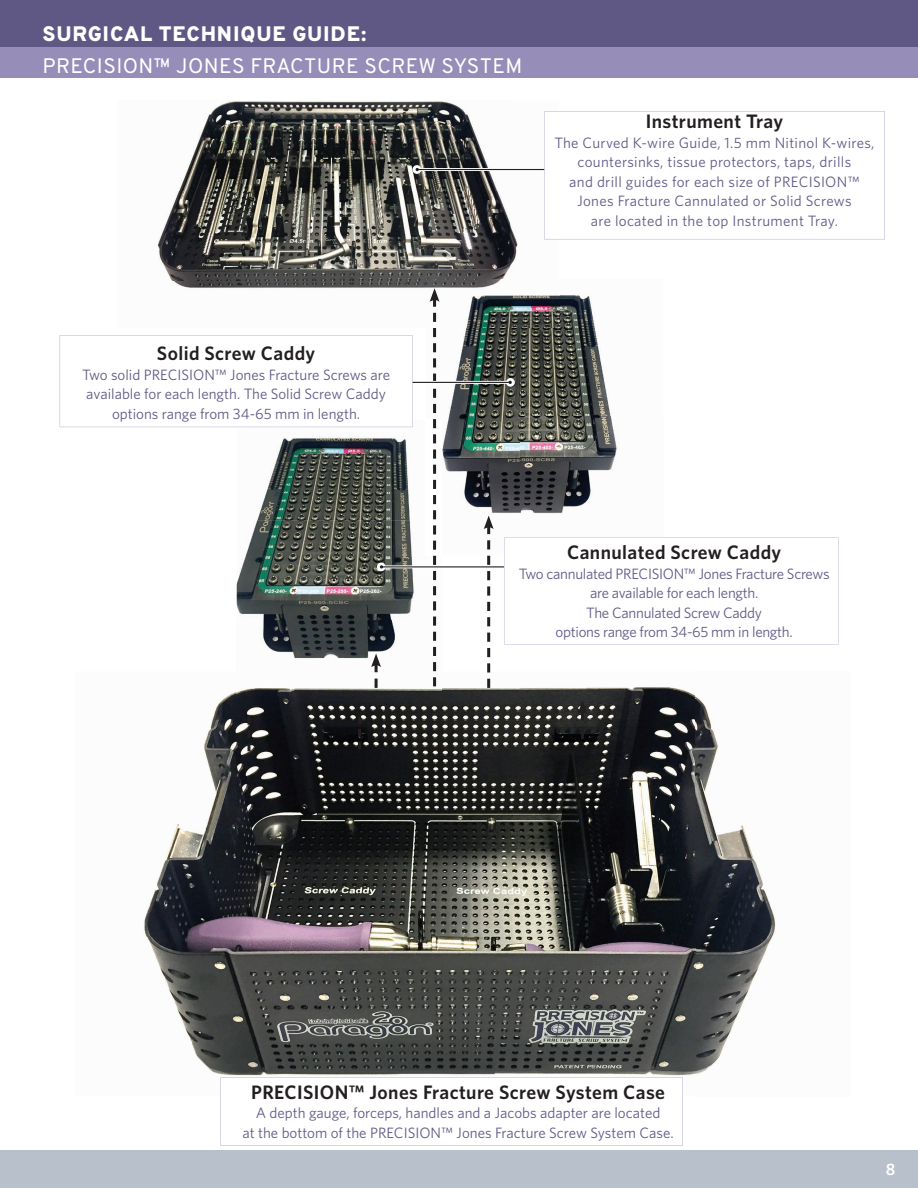
<style>
.page{position:relative;width:918px;height:1188px;background:#fff}
.page>*{position:absolute;margin:0;border:0;box-sizing:border-box;transform-origin:0 0}
.t1{font:21px "Overpass";letter-spacing:.02em;color:#fff}
.t2{font:800 21px "Overpass";letter-spacing:.04em;color:#fff}
.t3{font:600 19.5px "Whitney";letter-spacing:.02em;color:#231f20}
.t4{font:600 16.5px "Whitney";color:#fff}
.t5{font:15px/19.5px "Whitney";color:#615986;text-align:center}
.t6{font:15px/19.5px "Whitney";letter-spacing:.02em;color:#615986;text-align:center}
.t7{font:15px/19.5px "Whitney";letter-spacing:-.02em;color:#615986;text-align:center}
</style>
<div class="page">
<div style="left:0;top:0;width:918px;height:50px;background:#5f5784"></div>
<div style="left:0;top:48px;width:918px;height:30px;background:#968eb9"></div>
<div style="left:0;top:1150px;width:918px;height:38px;background:#b8c1cb"></div>
<img style="left:158px;top:101px;width:352px;height:181px">
<img style="left:510px;top:168px;width:49px;height:99px">
<img style="left:173px;top:282px;width:253px;height:7px">
<img style="left:143px;top:686px;width:633px;height:390px">
<img style="left:521px;top:295px;width:142px;height:243px">
<img style="left:442px;top:327px;width:79px;height:182px">
<img style="left:483px;top:509px;width:38px;height:29px">
<img style="left:426px;top:279px;width:133px;height:48px">
<img style="left:237px;top:427px;width:176px;height:93px">
<img style="left:237px;top:520px;width:205px;height:176px">
<img style="left:426px;top:520px;width:16px;height:35px">
<svg style="left:484px;top:516px;width:10px;height:172px"></svg>
<svg style="left:248px;top:717px;width:2px;height:34px"></svg>
<svg style="left:220px;top:1096px;width:463px;height:50px"></svg>
<svg style="left:559px;top:111px;width:326px;height:128px"></svg>
<img style="left:544px;top:111px;width:15px;height:128px">
<svg style="left:60px;top:335px;width:353px;height:92px"></svg>
<img style="left:237px;top:420px;width:176px;height:7px">
<svg style="left:371px;top:654px;width:10px;height:34px"></svg>
<svg style="left:358px;top:716px;width:3px;height:33px"></svg>
<svg style="left:578px;top:700px;width:9px;height:39px"></svg>
<svg style="left:430px;top:288px;width:10px;height:398px"></svg>
<hr style="left:417px;top:168px;width:126px;height:3px;background:#fff">
<svg style="left:413px;top:165px;width:8px;height:9px"></svg>
<hr style="left:417px;top:169px;width:127px;height:1px;background:#231f20">
<hr style="left:381px;top:565px;width:122px;height:3px;background:#fff">
<svg style="left:377px;top:563px;width:9px;height:8px"></svg>
<hr style="left:413px;top:381px;width:97px;height:3px;background:#fff">
<svg style="left:506px;top:378px;width:9px;height:9px"></svg>
<hr style="left:382px;top:566px;width:122px;height:1px;background:#231f20">
<hr style="left:413px;top:382px;width:97px;height:1px;background:#231f20">
<h1 class="t2" style="left:43px;top:21px;width:325px">SURGICAL TECHNIQUE GUIDE:</h1>
<h1 class="t1" style="left:43px;top:52px;width:481px">PRECISION™ JONES FRACTURE SCREW SYSTEM</h1>
<h2 class="t3" style="left:646px;top:110px;width:139px">Instrument Tray</h2>
<p class="t6" style="left:554px;top:132px;width:322px">The Curved K-wire Guide, 1.5 mm Nitinol K-wires, countersinks, tissue protectors, taps, drills<br>and drill guides for each size of PRECISION™ Jones Fracture Cannulated or Solid Screws<br>are located in the top Instrument Tray.</p>
<h2 class="t3" style="left:157px;top:342px;width:160px">Solid Screw Caddy</h2>
<p class="t5" style="left:82px;top:364px;width:310px">Two solid PRECISION™ Jones Fracture Screws are available for each length. The Solid Screw Caddy options range from 34-65 mm in length.</p>
<h2 class="t3" style="left:567px;top:540px;width:216px">Cannulated Screw Caddy</h2>
<p class="t7" style="left:519px;top:563px;width:312px">Two cannulated PRECISION™ Jones Fracture Screws are available for each length.<br>The Cannulated Screw Caddy<br>options range from 34-65 mm in length.</p>
<h2 class="t3" style="left:251px;top:1080px;width:415px">PRECISION™ Jones Fracture Screw System Case</h2>
<p class="t5" style="left:242px;top:1103px;width:433px">A depth gauge, forceps, handles and a Jacobs adapter are located<br>at the bottom of the PRECISION™ Jones Fracture Screw System Case.</p>
<p class="t4" style="left:886px;top:1159px;width:11px">8</p>
</div>
